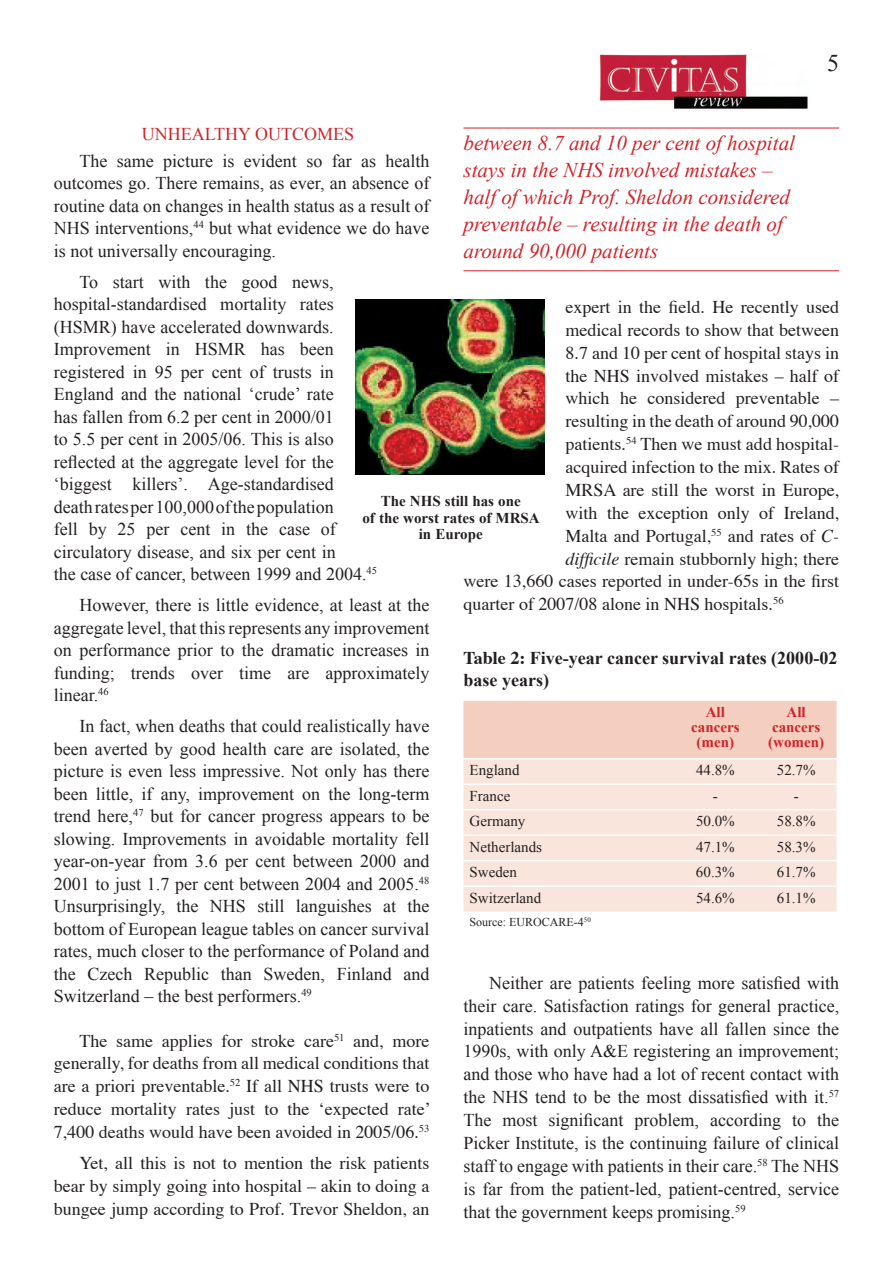
<style>
.page{position:relative;width:893px;height:1263px;background:#fff}
.page>*{position:absolute;margin:0;border:0;box-sizing:border-box;transform-origin:0 0}
.t1{font:24px "Times New Roman";color:#231f20}
.t2{font:italic 21px/27px "Times New Roman";color:#d1232a}
.t3{font:18px/22.5px "Times New Roman";color:#231f20;text-align:justify}
.t4{font:18px/22.8px "Times";color:#231f20;text-align:justify}
.t5{font:700 18px/22.5px "Times New Roman";color:#231f20}
.t6{font:18px "Times New Roman";color:#d1232a}
.t7{font:15px "Times New Roman";color:#231f20}
.t8{font:700 15px/16.5px "Times New Roman";color:#231f20;text-align:center}
.t9{font:700 15px/15px "Times New Roman";color:#d1232a;text-align:center}
.t10{font:12px "Times New Roman";color:#231f20}
.s1{font-style:italic}
.s2{font-family:"Times"}
</style>
<div class="page">
<img style="left:599px;top:54px;width:209px;height:55px">
<div style="left:463px;top:701px;width:373px;height:57px;background:#f4cfc0"></div>
<div style="left:463px;top:759px;width:373px;height:153px;background:#f9e5dc"></div>
<hr style="left:463px;top:783px;width:373px;height:2px;background:#fff">
<hr style="left:463px;top:809px;width:373px;height:1px;background:#fff">
<hr style="left:463px;top:834px;width:373px;height:2px;background:#fff">
<hr style="left:463px;top:860px;width:373px;height:1px;background:#fff">
<hr style="left:463px;top:885px;width:373px;height:2px;background:#fff">
<hr style="left:463px;top:128px;width:376px;height:1px;background:#d1232a">
<hr style="left:463px;top:270px;width:376px;height:1px;background:#d1232a">
<img style="left:355px;top:300px;width:189px;height:175px">
<h1 class="t1" style="left:827px;top:49px;width:13px">5</h1>
<p class="t6" style="left:142px;top:124px;width:214px">UNHEALTHY OUTCOMES</p>
<p class="t3" style="left:54px;top:150px;width:377px;text-indent:26px">The same picture is evident so far as health outcomes go. There remains, as ever, an absence of routine data on changes in health status as a result of NHS interventions,<sup>44</sup> but what evidence we do have is not universally encouraging.</p>
<p class="t3" style="left:54px;top:271px;width:325px;text-align:left;text-indent:26px">To start with the good news, hospital-standardised mortality rates (HSMR) have accelerated downwards.<br>Improvement in HSMR has been registered in 95 per cent of trusts in England and the national ‘crude’ rate<br>has fallen from 6.2 per cent in 2000/01<br>to 5.5 per cent in 2005/06. This is also reflected at the aggregate level for the ‘biggest killers’. Age-standardised death rates per 100,000 of the population<br>fell by 25 per cent in the case of circulatory disease, and six per cent in<br>the case of cancer, between 1999 and 2004.<sup>45</sup></p>
<p class="t3" style="left:54px;top:594px;width:377px;text-indent:26px">However, there is little evidence, at least at the aggregate level, that this represents any improvement on performance prior to the dramatic increases in funding; trends over time are approximately linear.<sup>46</sup></p>
<p class="t3" style="left:54px;top:715px;width:377px;text-indent:26px">In fact, when deaths that could realistically have been averted by good health care are isolated, the picture is even less impressive. Not only has there been little, if any, improvement on the long-term trend here,<sup>47</sup> but for cancer progress appears to be slowing. Improvements in avoidable mortality fell year-on-year from 3.6 per cent between 2000 and 2001 to just 1.7 per cent between 2004 and 2005.<sup>48<br></sup>Unsurprisingly, the NHS still languishes at the bottom of European league tables on cancer survival rates, much closer to the performance of Poland and the Czech Republic than Sweden, Finland and Switzerland – the best performers.<sup>49</sup></p>
<p class="t4" style="left:54px;top:1031px;width:378px;text-indent:26px">The same applies for stroke care<sup>51</sup> and, more generally, for deaths from all medical conditions that are a priori preventable.<sup>52</sup> If all NHS trusts were to reduce mortality rates just to the ʻexpected rateʼ 7,400 deaths would have been avoided in 2005/06.<sup>53</sup></p>
<p class="t4" style="left:54px;top:1154px;width:377px;text-indent:26px">Yet, all this is not to mention the risk patients bear by simply going into hospital – akin to doing a bungee jump according to Prof. Trevor Sheldon, an</p>
<p class="t2" style="left:463px;top:129px;width:333px">between 8.7 and 10 per cent of hospital stays in the NHS involved mistakes – half of which Prof. Sheldon considered preventable – resulting in the death of around 90,000 patients</p>
<p class="t4" style="left:565px;top:297px;width:275px">expert in the field. He recently used</p>
<p class="t4" style="left:565px;top:320px;width:275px">medical records to show that between</p>
<p class="t4" style="left:565px;top:343px;width:275px">8.7 and 10 per cent of hospital stays in</p>
<p class="t4" style="left:565px;top:366px;width:275px">the NHS involved mistakes – half of</p>
<p class="t4" style="left:565px;top:389px;width:275px">which he considered preventable –</p>
<p class="t4" style="left:565px;top:411px;width:275px">resulting in the death of around 90,000</p>
<p class="t4" style="left:565px;top:434px;width:275px">patients.<sup>54</sup> Then we must add hospital-</p>
<p class="t4" style="left:565px;top:457px;width:275px">acquired infection to the mix. Rates of</p>
<p class="t4" style="left:565px;top:480px;width:275px">MRSA are still the worst in Europe,</p>
<p class="t4" style="left:565px;top:503px;width:275px">with the exception only of Ireland,</p>
<p class="t4" style="left:565px;top:526px;width:275px">Malta and Portugal,<sup>55</sup> and rates of <span class="s1">C-</span></p>
<p class="t4" style="left:565px;top:549px;width:275px"><span class="s1">difficile</span> remain stubbornly high; there</p>
<p class="t4" style="left:463px;top:572px;width:377px">were 13,660 cases reported in under-65s in the first</p>
<p class="t4" style="left:463px;top:594px;width:321px">quarter of 2007/08 alone in NHS hospitals.<sup>56</sup></p>
<p class="t5" style="left:463px;top:646px;width:375px"><span class="s2">Table 2:</span> Five-year cancer survival rates (2000-02 base years)</p>
<p class="t9" style="left:691px;top:704px;width:50px">All cancers (men)</p>
<p class="t9" style="left:768px;top:704px;width:57px">All cancers (women)</p>
<p class="t7" style="left:469px;top:762px;width:51px">England</p>
<p class="t7" style="left:696px;top:762px;width:40px">44.8%</p>
<p class="t7" style="left:776px;top:762px;width:40px">52.7%</p>
<p class="t7" style="left:469px;top:787px;width:42px">France</p>
<p class="t7" style="left:712px;top:787px;width:6px">-</p>
<p class="t7" style="left:793px;top:787px;width:6px">-</p>
<p class="t7" style="left:469px;top:813px;width:57px">Germany</p>
<p class="t7" style="left:696px;top:813px;width:40px">50.0%</p>
<p class="t7" style="left:776px;top:813px;width:40px">58.8%</p>
<p class="t7" style="left:469px;top:838px;width:74px">Netherlands</p>
<p class="t7" style="left:696px;top:838px;width:40px">47.1%</p>
<p class="t7" style="left:776px;top:838px;width:40px">58.3%</p>
<p class="t7" style="left:469px;top:864px;width:49px">Sweden</p>
<p class="t7" style="left:696px;top:864px;width:40px">60.3%</p>
<p class="t7" style="left:776px;top:864px;width:40px">61.7%</p>
<p class="t7" style="left:469px;top:889px;width:73px">Switzerland</p>
<p class="t7" style="left:696px;top:889px;width:40px">54.6%</p>
<p class="t7" style="left:776px;top:889px;width:40px">61.1%</p>
<p class="t10" style="left:469px;top:915px;width:123px">Source: EUROCARE-4<sup>50</sup></p>
<p class="t8" style="left:362px;top:493px;width:179px">The NHS still has one<br>of the worst rates of MRSA in Europe</p>
<p class="t3" style="left:463px;top:971px;width:377px;line-height:23px;text-indent:26px">Neither are patients feeling more satisfied with their care. Satisfaction ratings for general practice, inpatients and outpatients have all fallen since the 1990s, with only A&amp;E registering an improvement; and those who have had a lot of recent contact with the NHS tend to be the most dissatisfied with it.<sup>57<br></sup>The most significant problem, according to the Picker Institute, is the continuing failure of clinical staff to engage with patients in their care.<sup>58</sup> The NHS is far from the patient-led, patient-centred, service that the government keeps promising.<sup>59</sup></p>
</div>
